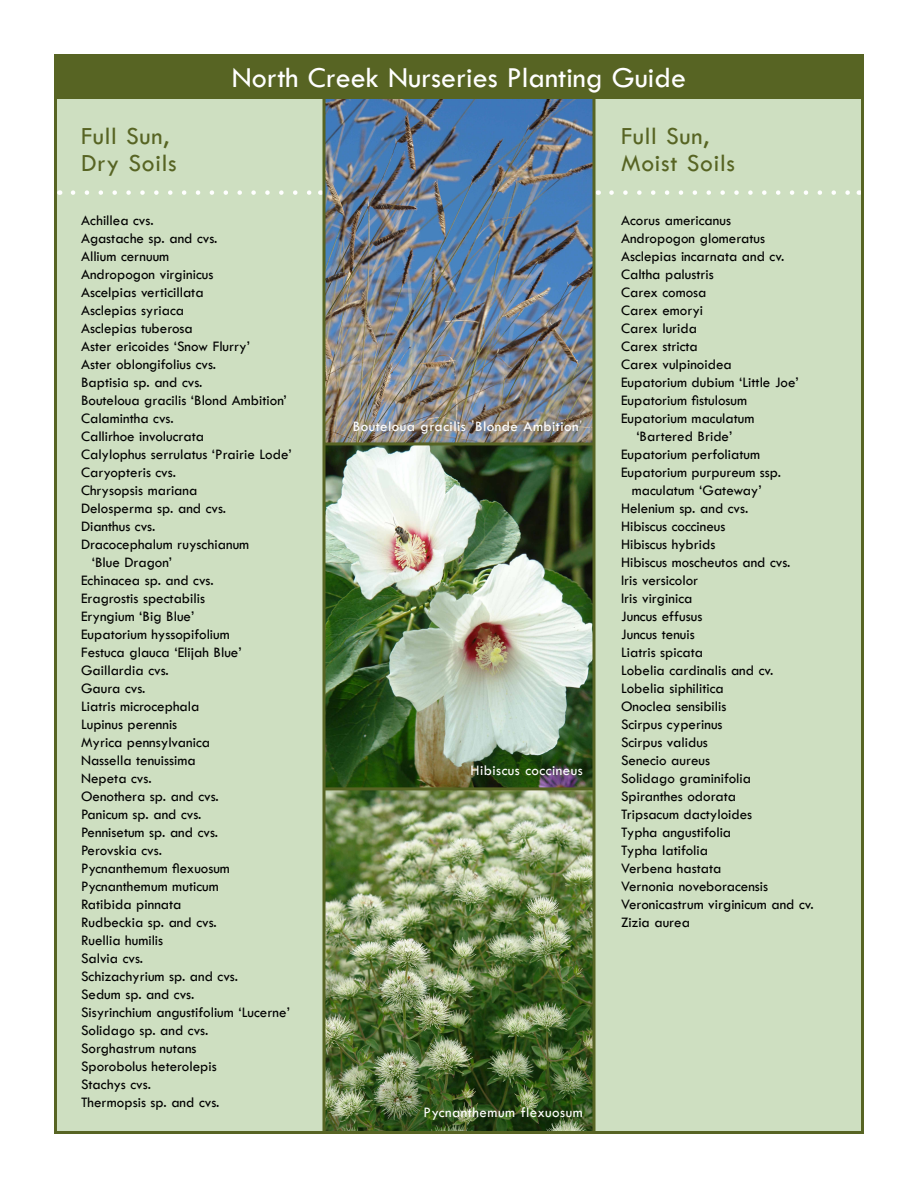
<style>
.page{position:relative;width:918px;height:1188px;background:#fff}
.page>*{position:absolute;margin:0;border:0;box-sizing:border-box;transform-origin:0 0}
.t1{font:30px "Tw Cen";color:#fff}
.t2{font:25.5px/27px "Tw Cen";letter-spacing:.03em;color:#576423}
.t3{font:15px "Tw Cen";color:#000}
.t4{font:15px "Tw Cen";letter-spacing:.03em;color:#fff}
.s1{font-family:"Adobe Garamond Pro"}
</style>
<div class="page">
<div style="left:54px;top:99px;width:270px;height:1035px;background:#cedfc1"></div>
<div style="left:54px;top:54px;width:810px;height:45px;background:#576423"></div>
<svg style="left:73px;top:190px;width:239px;height:5px"></svg>
<div style="left:594px;top:99px;width:270px;height:1035px;background:#cedfc1"></div>
<svg style="left:611px;top:190px;width:239px;height:5px"></svg>
<img style="left:326px;top:99px;width:266px;height:1032px">
<hr style="left:54px;top:99px;width:3px;height:1035px;background:#576423">
<hr style="left:54px;top:1131px;width:810px;height:3px;background:#576423">
<svg style="left:322px;top:99px;width:4px;height:1032px;fill:#576423"></svg>
<svg style="left:592px;top:99px;width:4px;height:1032px;fill:#576423"></svg>
<hr style="left:324px;top:787px;width:270px;height:3px;background:#576423">
<hr style="left:324px;top:442px;width:270px;height:3px;background:#576423">
<hr style="left:861px;top:99px;width:3px;height:1035px;background:#576423">
<h2 class="t2" style="left:81px;top:122px;width:97px">Full Sun,<br>Dry Soils</h2>
<h1 class="t1" style="left:232px;top:59px;width:456px">North Creek Nurseries Planting Guide</h1>
<h2 class="t2" style="left:621px;top:122px;width:115px">Full Sun,<br>Moist Soils</h2>
<p class="t3" style="left:81px;top:211px;width:74px">Achillea cvs.</p>
<p class="t3" style="left:81px;top:229px;width:138px">Agastache sp. and cvs.</p>
<p class="t3" style="left:81px;top:247px;width:90px">Allium cernuum</p>
<p class="t3" style="left:81px;top:265px;width:134px">Andropogon virginicus</p>
<p class="t3" style="left:81px;top:283px;width:124px">Ascelpias verticillata</p>
<p class="t3" style="left:81px;top:301px;width:105px">Asclepias syriaca</p>
<p class="t3" style="left:81px;top:319px;width:113px">Asclepias tuberosa</p>
<p class="t3" style="left:81px;top:337px;width:170px">Aster ericoides ‘Snow Flurry’</p>
<p class="t3" style="left:81px;top:355px;width:137px">Aster oblongifolius cvs.</p>
<p class="t3" style="left:81px;top:373px;width:123px">Baptisia sp. and cvs.</p>
<p class="t3" style="left:81px;top:391px;width:207px">Bouteloua gracilis ‘Blond Ambition’</p>
<p class="t3" style="left:81px;top:409px;width:94px">Calamintha cvs.</p>
<p class="t3" style="left:81px;top:427px;width:125px">Callirhoe involucrata</p>
<p class="t3" style="left:81px;top:445px;width:212px">Calylophus serrulatus ‘Prairie Lode’</p>
<p class="t3" style="left:81px;top:463px;width:97px">Caryopteris cvs.</p>
<p class="t3" style="left:81px;top:481px;width:118px">Chrysopsis mariana</p>
<p class="t3" style="left:81px;top:499px;width:147px">Delosperma sp. and cvs.</p>
<p class="t3" style="left:81px;top:517px;width:76px">Dianthus cvs.</p>
<p class="t3" style="left:81px;top:535px;width:170px">Dracocephalum ruyschianum</p>
<p class="t3" style="left:92px;top:553px;width:82px">‘Blue Dragon’</p>
<p class="t3" style="left:81px;top:571px;width:134px">Echinacea sp. and cvs.</p>
<p class="t3" style="left:81px;top:589px;width:126px">Eragrostis spectabilis</p>
<p class="t3" style="left:81px;top:607px;width:115px">Eryngium ‘Big Blue’</p>
<p class="t3" style="left:81px;top:625px;width:150px">Eupatorium hyssopifolium</p>
<p class="t3" style="left:81px;top:643px;width:162px">Festuca glauca ‘Elijah Blue’</p>
<p class="t3" style="left:81px;top:661px;width:89px">Gaillardia cvs.</p>
<p class="t3" style="left:81px;top:679px;width:66px">Gaura cvs.</p>
<p class="t3" style="left:81px;top:697px;width:120px">Liatris microcephala</p>
<p class="t3" style="left:81px;top:715px;width:98px">Lupinus perennis</p>
<p class="t3" style="left:81px;top:733px;width:131px">Myrica pennsylvanica</p>
<p class="t3" style="left:81px;top:751px;width:116px">Nassella tenuissima</p>
<p class="t3" style="left:81px;top:769px;width:72px">Nepeta cvs.</p>
<p class="t3" style="left:81px;top:787px;width:139px">Oenothera sp. and cvs.</p>
<p class="t3" style="left:81px;top:805px;width:122px">Panicum sp. and cvs.</p>
<p class="t3" style="left:81px;top:823px;width:139px">Pennisetum sp. and cvs.</p>
<p class="t3" style="left:81px;top:841px;width:83px">Perovskia cvs.</p>
<p class="t3" style="left:81px;top:859px;width:150px">Pycnanthemum flexuosum</p>
<p class="t3" style="left:81px;top:877px;width:139px">Pycnanthemum muticum</p>
<p class="t3" style="left:81px;top:895px;width:102px">Ratibida pinnata</p>
<p class="t3" style="left:81px;top:913px;width:137px">Rudbeckia sp. and cvs.</p>
<p class="t3" style="left:81px;top:931px;width:84px">Ruellia humilis</p>
<p class="t3" style="left:81px;top:949px;width:64px">Salvia cvs.</p>
<p class="t3" style="left:81px;top:967px;width:159px">Schizachyrium sp. and cvs.</p>
<p class="t3" style="left:81px;top:985px;width:115px">Sedum sp. and cvs.</p>
<p class="t3" style="left:81px;top:1003px;width:210px">Sisyrinchium angustifolium ‘Lucerne’</p>
<p class="t3" style="left:81px;top:1021px;width:129px">Solidago sp. and cvs.</p>
<p class="t3" style="left:81px;top:1039px;width:117px">Sorghastrum nutans</p>
<p class="t3" style="left:81px;top:1057px;width:137px">Sporobolus heterolepis</p>
<p class="t3" style="left:81px;top:1075px;width:72px">Stachys cvs.</p>
<p class="t3" style="left:81px;top:1093px;width:140px">Thermopsis sp. and cvs.</p>
<p class="t4" style="left:353px;top:417px;width:231px">Bouteloua gracilis <span class="s1">'</span>Blonde Ambition<span class="s1">'</span></p>
<p class="t4" style="left:471px;top:761px;width:114px">Hibiscus coccineus</p>
<p class="t3" style="left:621px;top:211px;width:111px">Acorus americanus</p>
<p class="t3" style="left:621px;top:229px;width:146px">Andropogon glomeratus</p>
<p class="t3" style="left:621px;top:247px;width:165px">Asclepias incarnata and cv.</p>
<p class="t3" style="left:621px;top:265px;width:94px">Caltha palustris</p>
<p class="t3" style="left:621px;top:283px;width:87px">Carex comosa</p>
<p class="t3" style="left:621px;top:301px;width:84px">Carex emoryi</p>
<p class="t3" style="left:621px;top:319px;width:78px">Carex lurida</p>
<p class="t3" style="left:621px;top:337px;width:78px">Carex stricta</p>
<p class="t3" style="left:621px;top:355px;width:112px">Carex vulpinoidea</p>
<p class="t3" style="left:621px;top:373px;width:179px">Eupatorium dubium ‘Little Joe’</p>
<p class="t3" style="left:621px;top:391px;width:128px">Eupatorium fistulosum</p>
<p class="t3" style="left:621px;top:409px;width:135px">Eupatorium maculatum</p>
<p class="t3" style="left:636px;top:427px;width:98px">‘Bartered Bride’</p>
<p class="t3" style="left:621px;top:445px;width:141px">Eupatorium perfoliatum</p>
<p class="t3" style="left:621px;top:463px;width:162px">Eupatorium purpureum ssp.</p>
<p class="t3" style="left:632px;top:481px;width:131px">maculatum ‘Gateway’</p>
<p class="t3" style="left:621px;top:499px;width:129px">Helenium sp. and cvs.</p>
<p class="t3" style="left:621px;top:517px;width:106px">Hibiscus coccineus</p>
<p class="t3" style="left:621px;top:535px;width:96px">Hibiscus hybrids</p>
<p class="t3" style="left:621px;top:553px;width:171px">Hibiscus moscheutos and cvs.</p>
<p class="t3" style="left:621px;top:571px;width:79px">Iris versicolor</p>
<p class="t3" style="left:621px;top:589px;width:73px">Iris virginica</p>
<p class="t3" style="left:621px;top:607px;width:83px">Juncus effusus</p>
<p class="t3" style="left:621px;top:625px;width:75px">Juncus tenuis</p>
<p class="t3" style="left:621px;top:643px;width:84px">Liatris spicata</p>
<p class="t3" style="left:621px;top:661px;width:154px">Lobelia cardinalis and cv.</p>
<p class="t3" style="left:621px;top:679px;width:104px">Lobelia siphilitica</p>
<p class="t3" style="left:621px;top:697px;width:107px">Onoclea sensibilis</p>
<p class="t3" style="left:621px;top:715px;width:103px">Scirpus cyperinus</p>
<p class="t3" style="left:621px;top:733px;width:88px">Scirpus validus</p>
<p class="t3" style="left:621px;top:751px;width:91px">Senecio aureus</p>
<p class="t3" style="left:621px;top:769px;width:132px">Solidago graminifolia</p>
<p class="t3" style="left:621px;top:787px;width:117px">Spiranthes odorata</p>
<p class="t3" style="left:621px;top:805px;width:133px">Tripsacum dactyloides</p>
<p class="t3" style="left:621px;top:823px;width:112px">Typha angustifolia</p>
<p class="t3" style="left:621px;top:841px;width:89px">Typha latifolia</p>
<p class="t3" style="left:621px;top:859px;width:102px">Verbena hastata</p>
<p class="t3" style="left:621px;top:877px;width:149px">Vernonia noveboracensis</p>
<p class="t3" style="left:621px;top:895px;width:194px">Veronicastrum virginicum and cv.</p>
<p class="t3" style="left:621px;top:913px;width:71px">Zizia aurea</p>
<p class="t4" style="left:424px;top:1104px;width:161px">Pycnanthemum flexuosum</p>
</div>
